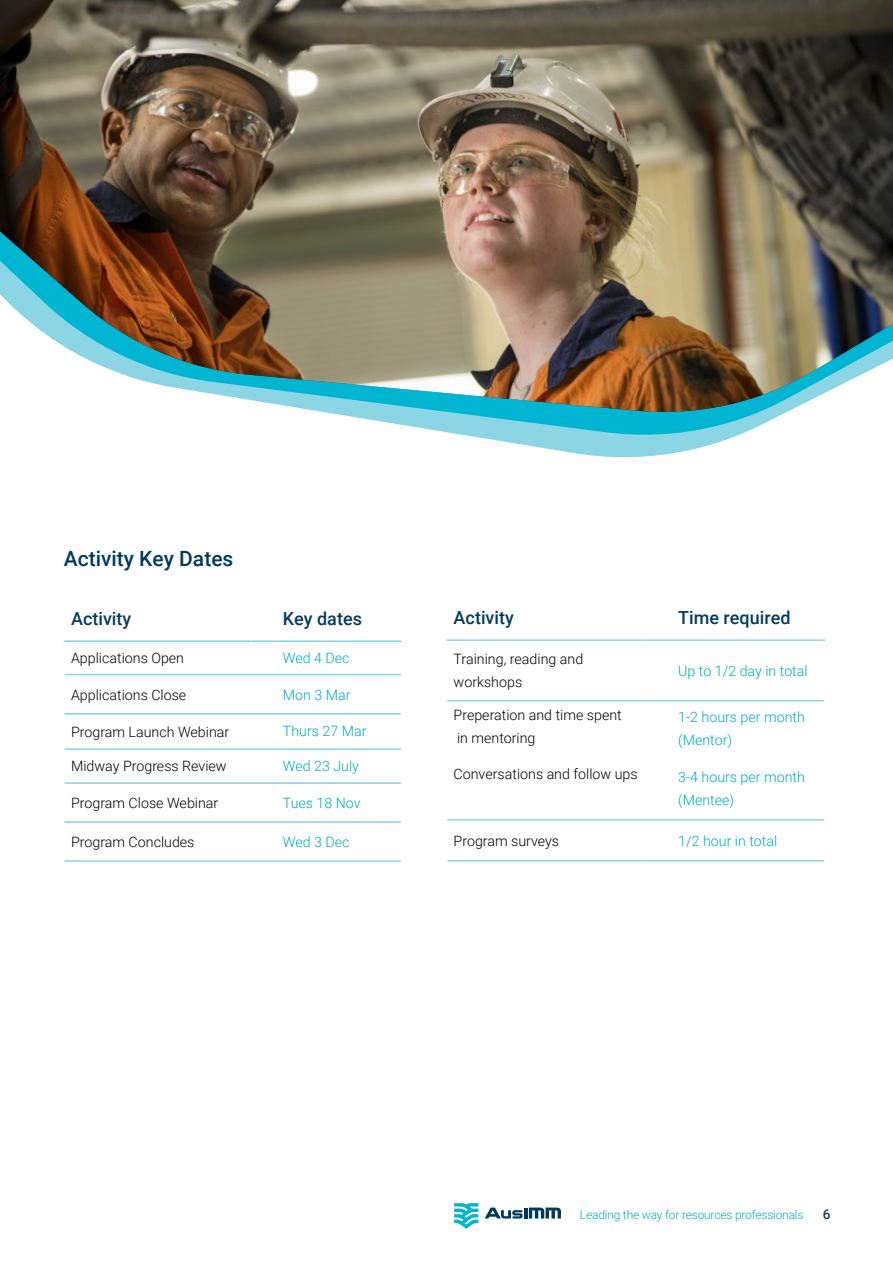
<style>
.page{position:relative;width:893px;height:1263px;background:#fff}
.page>*{position:absolute;margin:0;border:0;box-sizing:border-box;transform-origin:0 0}
.t1{font:500 21px "Roboto";color:#003a5d}
.t2{font:500 18px "Roboto";color:#083c5c}
.t3{font:300 14.25px/23px "Roboto";color:#000}
.t4{font:300 14.25px/23px "Roboto";color:#00a9c5}
.t5{font:500 13.5px "Roboto";color:#083c5c}
.t6{font:300 12px "Roboto";letter-spacing:-.015em;color:#00aac3}
</style>
<div class="page">
<svg style="left:485px;top:1207px;width:76px;height:11px"></svg>
<svg style="left:454px;top:1203px;width:24px;height:26px"></svg>
<hr style="left:64px;top:640px;width:187px;height:2px;background:#8cd5e5">
<hr style="left:251px;top:640px;width:151px;height:2px;background:#8cd5e5">
<hr style="left:65px;top:674px;width:186px;height:1px;background:#8cd5e5">
<hr style="left:251px;top:674px;width:150px;height:1px;background:#8cd5e5">
<hr style="left:65px;top:713px;width:186px;height:2px;background:#8cd5e5">
<hr style="left:251px;top:713px;width:150px;height:2px;background:#8cd5e5">
<hr style="left:65px;top:748px;width:186px;height:2px;background:#8cd5e5">
<hr style="left:251px;top:748px;width:150px;height:2px;background:#8cd5e5">
<hr style="left:65px;top:782px;width:186px;height:2px;background:#8cd5e5">
<hr style="left:251px;top:782px;width:150px;height:2px;background:#8cd5e5">
<hr style="left:65px;top:821px;width:186px;height:2px;background:#8cd5e5">
<hr style="left:251px;top:821px;width:150px;height:2px;background:#8cd5e5">
<hr style="left:65px;top:860px;width:186px;height:2px;background:#8cd5e5">
<hr style="left:251px;top:860px;width:150px;height:2px;background:#8cd5e5">
<hr style="left:446px;top:639px;width:200px;height:2px;background:#8cd5e5">
<hr style="left:646px;top:639px;width:179px;height:2px;background:#8cd5e5">
<hr style="left:447px;top:700px;width:199px;height:1px;background:#8cd5e5">
<hr style="left:646px;top:700px;width:178px;height:1px;background:#8cd5e5">
<hr style="left:447px;top:819px;width:199px;height:2px;background:#8cd5e5">
<hr style="left:646px;top:819px;width:178px;height:2px;background:#8cd5e5">
<hr style="left:447px;top:860px;width:199px;height:1px;background:#8cd5e5">
<hr style="left:646px;top:860px;width:178px;height:1px;background:#8cd5e5">
<svg style="left:495px;top:440px;width:230px;height:18px;fill:#8cd5e5"></svg>
<svg style="left:348px;top:416px;width:431px;height:24px;fill:#8cd5e5"></svg>
<img style="left:0;top:0;width:893px;height:416px">
<h1 class="t1" style="left:64px;top:544px;width:171px">Activity Key Dates</h1>
<p class="t2" style="left:71px;top:606px;width:62px">Activity</p>
<p class="t2" style="left:283px;top:606px;width:81px">Key dates</p>
<p class="t3" style="left:71px;top:646px;width:115px">Applications Open</p>
<p class="t4" style="left:283px;top:646px;width:68px">Wed 4 Dec</p>
<p class="t3" style="left:71px;top:682px;width:117px">Applications Close</p>
<p class="t4" style="left:283px;top:682px;width:69px">Mon 3 Mar</p>
<p class="t3" style="left:71px;top:720px;width:160px">Program Launch Webinar</p>
<p class="t4" style="left:283px;top:719px;width:85px">Thurs 27 Mar</p>
<p class="t3" style="left:71px;top:754px;width:157px">Midway Progress Review</p>
<p class="t4" style="left:283px;top:754px;width:78px">Wed 23 July</p>
<p class="t3" style="left:71px;top:791px;width:149px">Program Close Webinar</p>
<p class="t4" style="left:283px;top:791px;width:79px">Tues 18 Nov</p>
<p class="t3" style="left:71px;top:830px;width:125px">Program Concludes</p>
<p class="t4" style="left:283px;top:830px;width:68px">Wed 3 Dec</p>
<p class="t2" style="left:454px;top:605px;width:62px">Activity</p>
<p class="t2" style="left:678px;top:605px;width:114px">Time required</p>
<p class="t3" style="left:454px;top:647px;width:131px">Training, reading and workshops</p>
<p class="t4" style="left:678px;top:659px;width:131px">Up to 1/2 day in total</p>
<p class="t3" style="left:454px;top:703px;width:170px">Preperation and time spent in mentoring</p>
<p class="t3" style="left:454px;top:762px;width:186px">Conversations and follow ups</p>
<p class="t4" style="left:678px;top:705px;width:128px">1-2 hours per month (Mentor)</p>
<p class="t4" style="left:678px;top:765px;width:128px">3-4 hours per month (Mentee)</p>
<p class="t3" style="left:454px;top:829px;width:107px">Program surveys</p>
<p class="t4" style="left:678px;top:829px;width:101px">1/2 hour in total</p>
<p class="t6" style="left:580px;top:1206px;width:225px">Leading the way for resources professionals</p>
<p class="t5" style="left:823px;top:1205px;width:9px">6</p>
</div>
